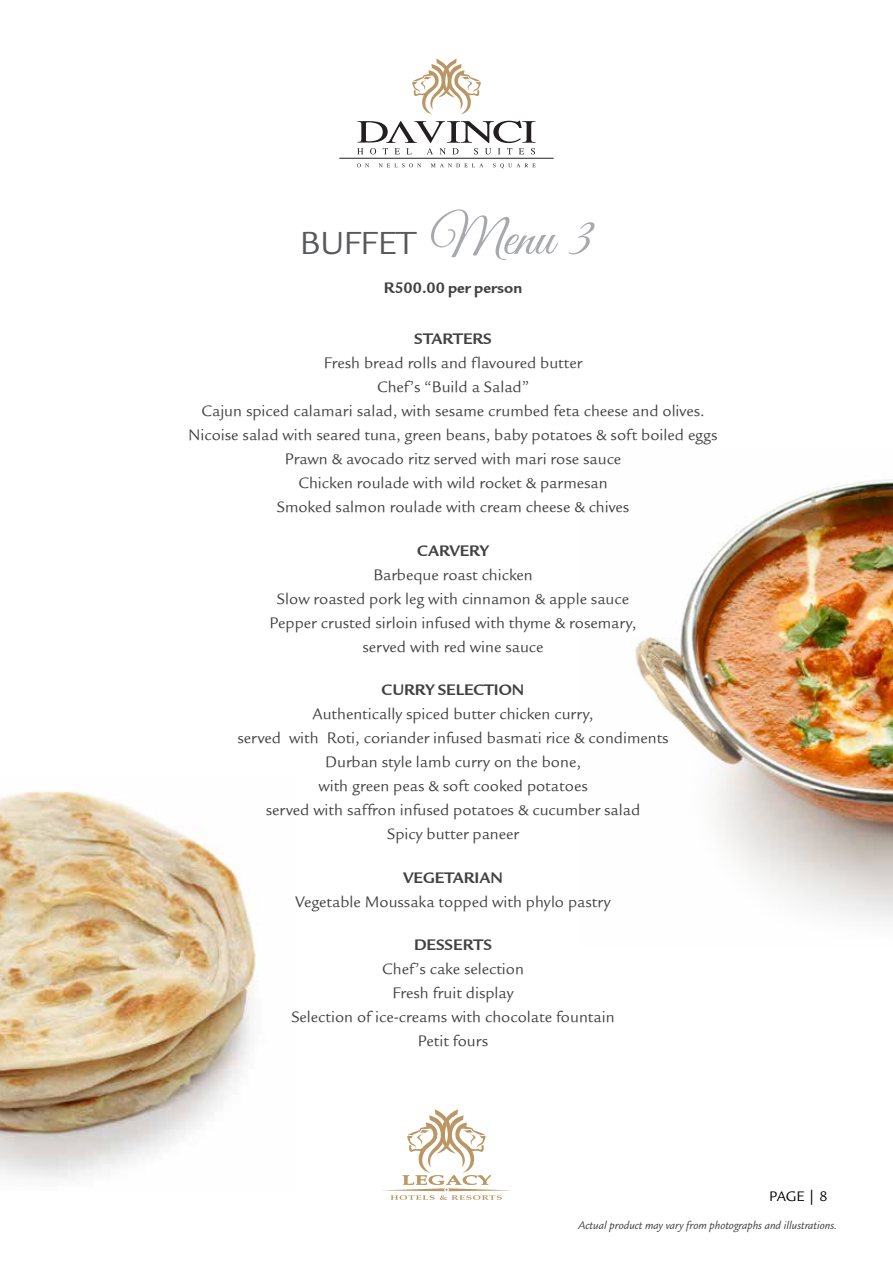
<style>
.page{position:relative;width:893px;height:1263px;background:#fff}
.page>*{position:absolute;margin:0;border:0;box-sizing:border-box;transform-origin:0 0}
.t1{font:34.8px "Legacy Sans Std";color:#58595b}
.t2{font:16.5px/24px "Legacy Sans ITCTT Book";color:#414042;text-align:center}
.t3{font:16.5px "Legacy Sans ITCTT Bold";color:#414042}
.t4{font:15px "Legacy Sans Std";color:#000}
.t5{font:italic 12px "Legacy Sans Std";color:#414042}
.s1{font-family:"Great Vibes";font-size:54.6px;color:#a7a9ac}
</style>
<div class="page">
<hr style="left:339px;top:158px;width:215px;height:1px;background:#231f20">
<svg style="left:357px;top:121px;width:179px;height:33px"></svg>
<svg style="left:357px;top:163px;width:12px;height:4px"></svg>
<svg style="left:379px;top:163px;width:42px;height:4px"></svg>
<svg style="left:431px;top:163px;width:52px;height:4px"></svg>
<svg style="left:493px;top:163px;width:43px;height:5px"></svg>
<svg style="left:412px;top:59px;width:69px;height:55px"></svg>
<img style="left:635px;top:479px;width:258px;height:442px">
<img style="left:0;top:791px;width:258px;height:387px">
<svg style="left:381px;top:1109px;width:131px;height:91px"></svg>
<h1 class="t1" style="left:300px;top:223px;width:295px">BUFFET <span class="s1">Menu 3</span></h1>
<p class="t3" style="left:384px;top:279px;width:140px">R500.00 per person</p>
<p class="t3" style="left:414px;top:330px;width:79px">STARTERS</p>
<p class="t2" style="left:189px;top:351px;width:531px">Fresh bread rolls and flavoured butter<br>Chef’s “Build a Salad”<br>Cajun spiced calamari salad, with sesame crumbed feta cheese and olives.<br>Nicoise salad with seared tuna, green beans, baby potatoes &amp; soft boiled eggs Prawn &amp; avocado ritz served with mari rose sauce<br>Chicken roulade with wild rocket &amp; parmesan<br>Smoked salmon roulade with cream cheese &amp; chives</p>
<p class="t3" style="left:417px;top:541px;width:73px">CARVERY</p>
<p class="t2" style="left:270px;top:563px;width:368px">Barbeque roast chicken<br>Slow roasted pork leg with cinnamon &amp; apple sauce Pepper crusted sirloin infused with thyme &amp; rosemary, served with red wine sauce</p>
<p class="t3" style="left:382px;top:681px;width:144px">CURRY SELECTION</p>
<p class="t2" style="left:238px;top:702px;width:433px">Authentically spiced butter chicken curry,<br>served with Roti, coriander infused basmati rice &amp; condiments Durban style lamb curry on the bone,<br>with green peas &amp; soft cooked potatoes<br>served with saffron infused potatoes &amp; cucumber salad<br>Spicy butter paneer</p>
<p class="t3" style="left:403px;top:868px;width:101px">VEGETARIAN</p>
<p class="t2" style="left:295px;top:890px;width:317px">Vegetable Moussaka topped with phylo pastry</p>
<p class="t3" style="left:414px;top:936px;width:79px">DESSERTS</p>
<p class="t2" style="left:291px;top:957px;width:325px">Chef’s cake selection<br>Fresh fruit display<br>Selection of ice-creams with chocolate fountain<br>Petit fours</p>
<p class="t4" style="left:769px;top:1188px;width:60px">PAGE | 8</p>
<p class="t5" style="left:578px;top:1218px;width:260px">Actual product may vary from photographs and illustrations.</p>
</div>
